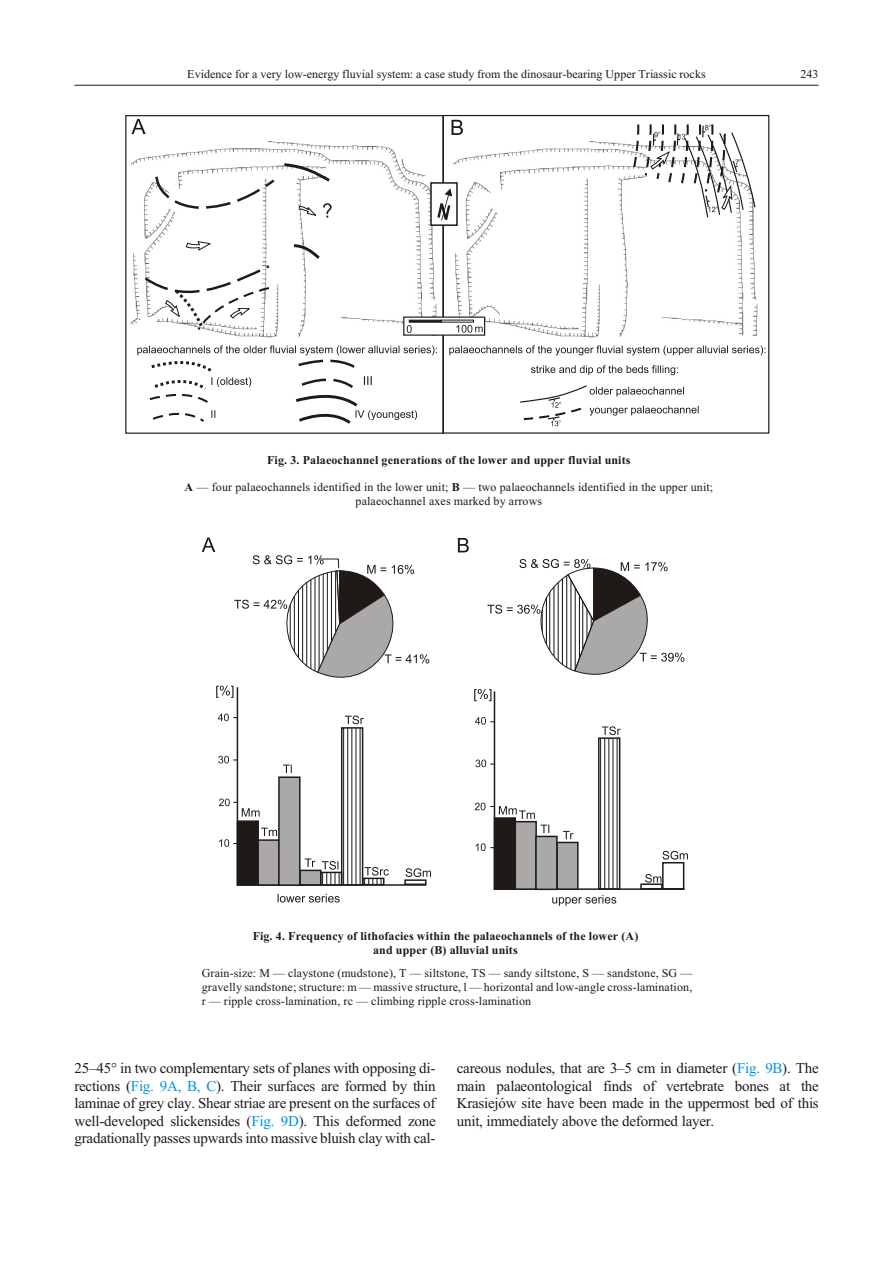
<style>
.page{position:relative;width:894px;height:1263px;background:#fff}
.page>*{position:absolute;margin:0;border:0;box-sizing:border-box;transform-origin:0 0}
.t1{font:15px/17.5px "Times New Roman";letter-spacing:-.01em;color:#1f1a17;text-align:justify}
.t2{font:12px/14px "Times New Roman";letter-spacing:.01em;color:#1f1a17;text-align:center}
.t3{font:700 12px/14px "Times New Roman";letter-spacing:.01em;color:#1f1a17;text-align:center}
.s1{font-weight:700}
.s2{color:#0094de}
</style>
<div class="page">
<hr style="left:74px;top:85px;width:745px;height:1px;background:#1f1a17">
<img style="left:130px;top:141px;width:307px;height:197px">
<svg style="left:291px;top:243px;width:32px;height:19px"></svg>
<svg style="left:185px;top:241px;width:26px;height:10px"></svg>
<svg style="left:142px;top:263px;width:130px;height:69px"></svg>
<svg style="left:154px;top:161px;width:179px;height:57px"></svg>
<svg style="left:449px;top:345px;width:316px;height:10px"></svg>
<svg style="left:531px;top:365px;width:147px;height:10px"></svg>
<svg style="left:137px;top:345px;width:300px;height:79px"></svg>
<img style="left:452px;top:141px;width:306px;height:197px">
<svg style="left:520px;top:385px;width:179px;height:41px"></svg>
<svg style="left:631px;top:124px;width:125px;height:95px"></svg>
<div style="left:442px;top:115px;width:327px;height:319px;border:1px solid #1f1a17"></div>
<svg style="left:131px;top:119px;width:15px;height:15px"></svg>
<svg style="left:452px;top:120px;width:11px;height:15px"></svg>
<svg style="left:403px;top:316px;width:83px;height:20px"></svg>
<svg style="left:429px;top:181px;width:29px;height:46px"></svg>
<svg style="left:278px;top:894px;width:62px;height:9px"></svg>
<svg style="left:474px;top:559px;width:214px;height:347px"></svg>
<svg style="left:458px;top:538px;width:11px;height:14px"></svg>
<svg style="left:202px;top:537px;width:229px;height:349px"></svg>
<p class="t2" style="left:187px;top:68px;width:520px">Evidence for a very low-energy fluvial system: a case study from the dinosaur-bearing Upper Triassic rocks</p>
<p class="t2" style="left:800px;top:68px;width:20px">243</p>
<p class="t3" style="left:267px;top:455px;width:365px">Fig. 3. Palaeochannel gen er a tions of the lower and up per flu vial units</p>
<p class="t2" style="left:185px;top:481px;width:530px"><span class="s1">A</span> — four palaeochannels iden ti fied in the lower unit; <span class="s1">B</span> — two palaeochannels iden ti fied in the up per unit; palaeochannel axes marked by ar rows</p>
<p class="t3" style="left:253px;top:930px;width:387px">Fig. 4. Fre quency of lithofacies within the palaeochannels of the lower (A) and up per (B) al lu vial units</p>
<p class="t2" style="left:202px;top:967px;width:492px;text-align:justify">Grain-size: M — claystone (mudstone), T — siltstone, TS — sandy siltstone, S — sand stone, SG — grav elly sand stone; structure: m — mas sive struc ture, l — hor i zon tal and low-an gle cross-lami na tion, r — rip ple cross-lam i na tion, rc — climb ing rip ple cross-lam i na tion</p>
<p class="t1" style="left:74px;top:1061px;width:363px">25–45° in two comple men tary sets of planes with op pos ing di&shy;rec tions (<span class="s2">Fig. 9A, B, C</span>). Their sur faces are formed by thin laminae of grey clay. Shear striae are pres ent on the sur faces of well-de vel oped slick en sides (<span class="s2">Fig. 9D</span>). This de formed zone gradationally passes up wards into mas sive blu ish clay with cal-</p>
<p class="t1" style="left:457px;top:1061px;width:364px">car e ous nod ules, that are 3–5 cm in diame ter (<span class="s2">Fig. 9B</span>). The main palaeontological finds of ver te brate bones at the Krasiejów site have been made in the up per most bed of this unit, imme di ately above the de formed layer.</p>
</div>
